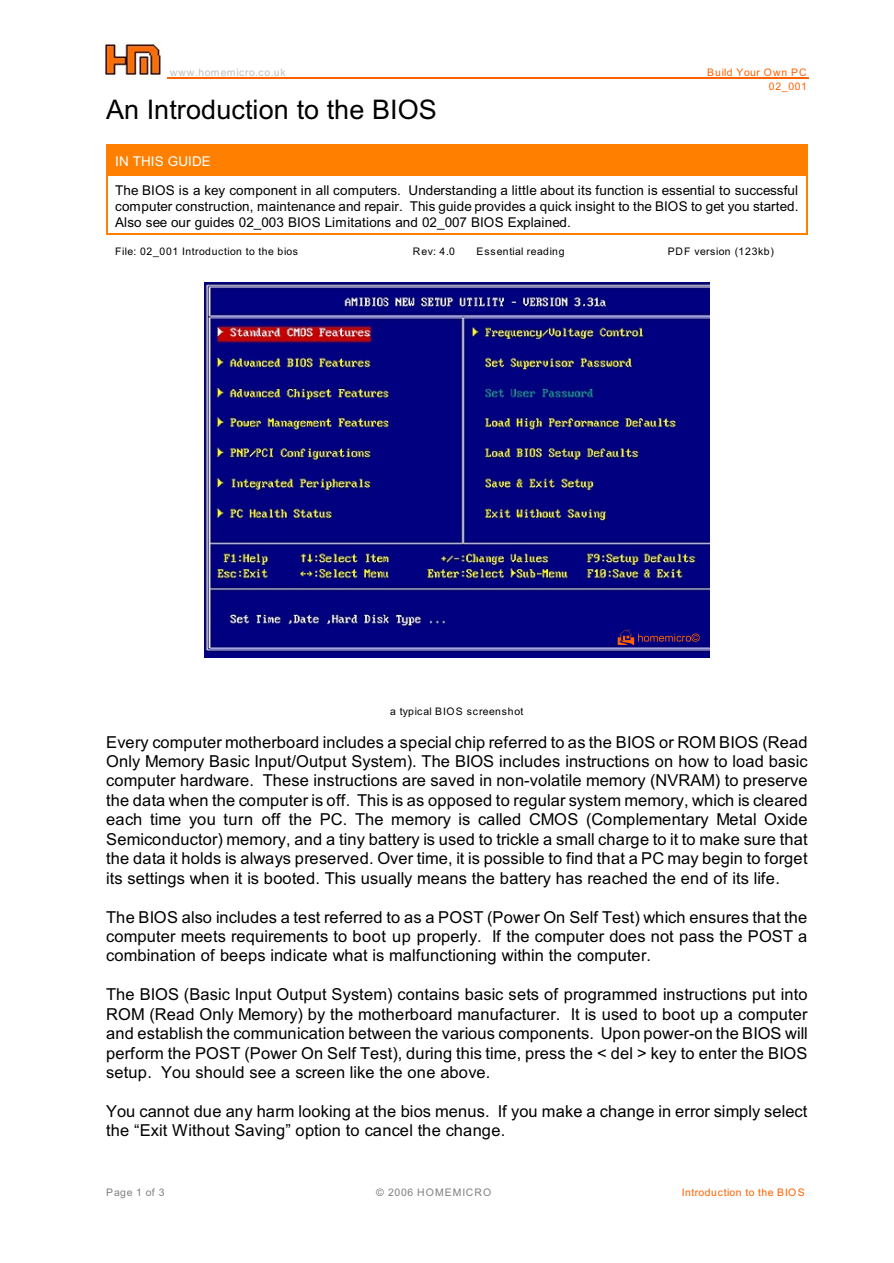
<style>
.page{position:relative;width:894px;height:1263px;background:#fff}
.page>*{position:absolute;margin:0;border:0;box-sizing:border-box;transform-origin:0 0}
.t1{font:27px "Arial";letter-spacing:.005em;color:#000}
.t2{font:16.5px/19.5px "Arial";letter-spacing:.005em;color:#000;text-align:justify}
.t3{font:13.5px/15.9px "Arial";letter-spacing:.005em;color:#000;text-align:justify}
.t4{font:13.5px "Arial";color:#fff}
.t5{font:10.5px "Arial";letter-spacing:.045em;color:#000}
.t6{font:10.5px "Arial";letter-spacing:.085em;color:#808080}
.t7{font:10.5px "Arial";letter-spacing:.035em;color:#ff6100}
.t8{font:10.5px/14.1px "Arial";letter-spacing:.055em;color:#ff6100;text-align:right}
.t9{font:10.5px "Arial";letter-spacing:.07em;color:#bfbfbf}
</style>
<div class="page">
<hr style="left:167px;top:77px;width:642px;height:1px;background:#ff6100">
<img style="left:105px;top:44px;width:56px;height:32px">
<div style="left:106px;top:145px;width:701px;height:29px;background:#ff8000"></div>
<hr style="left:106px;top:174px;width:1px;height:61px;background:#ff8000">
<hr style="left:806px;top:174px;width:1px;height:61px;background:#ff8000">
<hr style="left:106px;top:174px;width:701px;height:1px;background:#ff8000">
<hr style="left:106px;top:233px;width:701px;height:2px;background:#ff8000">
<img style="left:205px;top:283px;width:504px;height:374px">
<svg style="left:618px;top:630px;width:82px;height:15px"></svg>
<p class="t9" style="left:170px;top:68px;width:117px">www.homemicro.co.uk</p>
<p class="t8" style="left:707px;top:66px;width:101px">Build Your Own PC<br>02_001</p>
<h1 class="t1" style="left:106px;top:100px;width:332px">An Introduction to the BIOS</h1>
<p class="t4" style="left:115px;top:156px;width:97px">IN THIS GUIDE</p>
<p class="t3" style="left:115px;top:184px;width:685px">The BIOS is a key component in all computers. Understanding a little about its function is essential to successful computer construction, maintenance and repair. This guide provides a quick insight to the BIOS to get you started.<br>Also see our guides 02_003 BIOS Limitations and 02_007 BIOS Explained.</p>
<p class="t5" style="left:115px;top:248px;width:184px">File: 02_001 Introduction to the bios</p>
<p class="t5" style="left:413px;top:248px;width:44px">Rev: 4.0</p>
<p class="t5" style="left:477px;top:248px;width:89px">Essential reading</p>
<p class="t5" style="left:668px;top:248px;width:108px">PDF version (123kb)</p>
<p class="t5" style="left:390px;top:708px;width:135px">a typical BIOS screenshot</p>
<p class="t2" style="left:106px;top:734px;width:703px">Every computer motherboard includes a special chip referred to as the BIOS or ROM BIOS (Read Only Memory Basic Input/Output System). The BIOS includes instructions on how to load basic computer hardware. These instructions are saved in non-volatile memory (NVRAM) to preserve the data when the computer is off. This is as opposed to regular system memory, which is cleared each time you turn off the PC. The memory is called CMOS (Complementary Metal Oxide Semiconductor) memory, and a tiny battery is used to trickle a small charge to it to make sure that the data it holds is always preserved. Over time, it is possible to find that a PC may begin to forget its settings when it is booted. This usually means the battery has reached the end of its life.</p>
<p class="t2" style="left:106px;top:909px;width:703px">The BIOS also includes a test referred to as a POST (Power On Self Test) which ensures that the computer meets requirements to boot up properly. If the computer does not pass the POST a combination of beeps indicate what is malfunctioning within the computer.</p>
<p class="t2" style="left:106px;top:986px;width:703px">The BIOS (Basic Input Output System) contains basic sets of programmed instructions put into ROM (Read Only Memory) by the motherboard manufacturer. It is used to boot up a computer and establish the communication between the various components. Upon power-on the BIOS will perform the POST (Power On Self Test), during this time, press the &lt; del &gt; key to enter the BIOS setup. You should see a screen like the one above.</p>
<p class="t2" style="left:106px;top:1103px;width:703px">You cannot due any harm looking at the bios menus. If you make a change in error simply select the “Exit Without Saving” option to cancel the change.</p>
<p class="t6" style="left:106px;top:1189px;width:60px">Page 1 of 3</p>
<p class="t6" style="left:376px;top:1189px;width:117px">© 2006 HOMEMICRO</p>
<p class="t7" style="left:682px;top:1189px;width:124px">Introduction to the BIOS</p>
</div>
